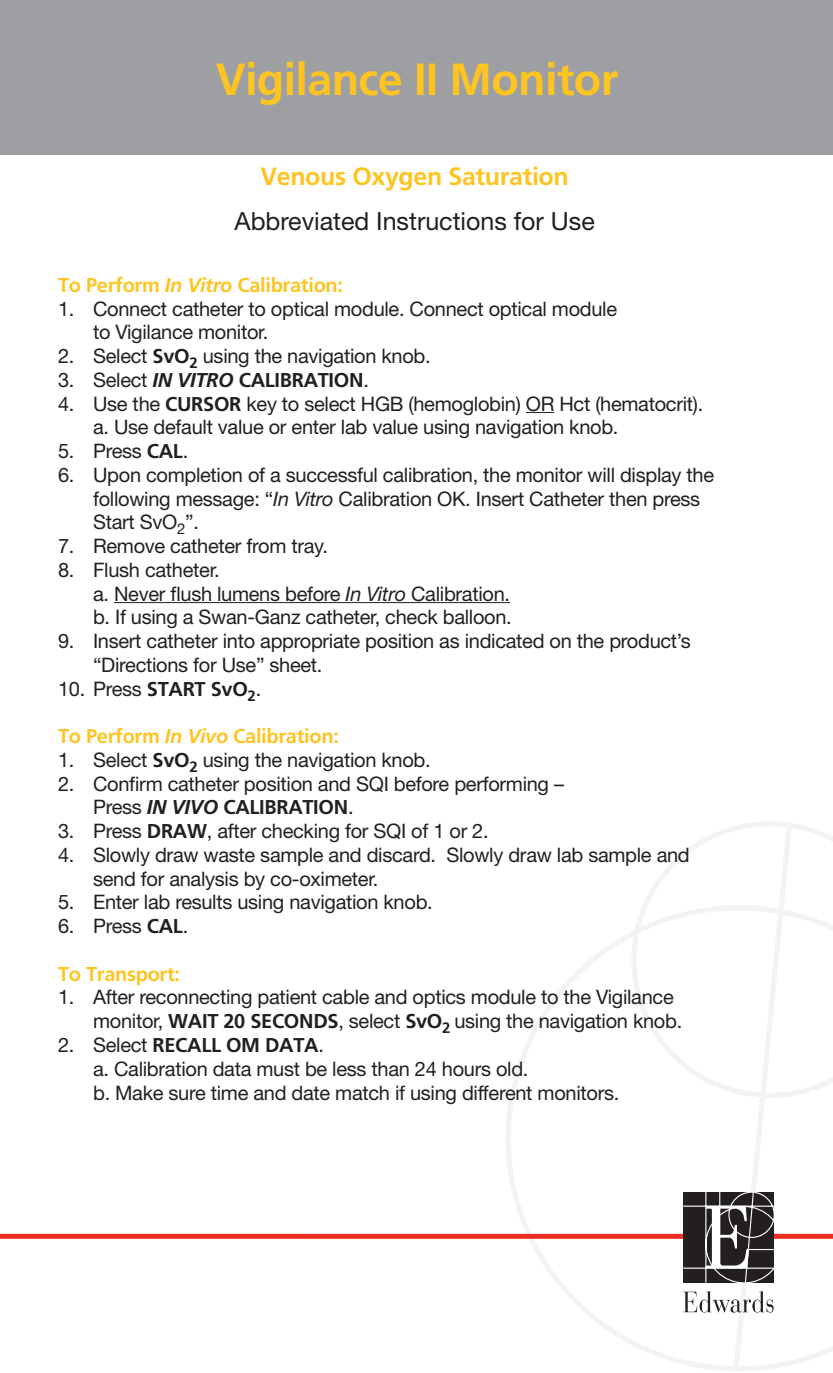
<style>
.page{position:relative;width:833px;height:1373px;background:#fff}
.page>*{position:absolute;margin:0;border:0;box-sizing:border-box;transform-origin:0 0}
.t1{font:700 45px "Frutiger";letter-spacing:-.015em;color:#fec422}
.t2{font:25px "Helvetica Neue";color:#231f20}
.t3{font:700 25px "Frutiger";letter-spacing:-.015em;color:#fec422}
.t4{font:20px/23.8px "Helvetica Neue";letter-spacing:-.015em;color:#231f20}
.t5{font:700 20px "Frutiger";letter-spacing:-.015em;color:#231f20}
.t6{font:700 20px "Frutiger";letter-spacing:-.015em;color:#fec422}
.s1{font-style:italic}
.s2{font-family:"Frutiger";font-weight:700}
.s3{font-family:"Helvetica Neue";font-weight:400}
</style>
<div class="page">
<svg style="left:503px;top:822px;width:329px;height:549px"></svg>
<div style="left:0;top:1233px;width:686px;height:5px;background:#ee2e22"></div>
<div style="left:770px;top:1233px;width:62px;height:5px;background:#ee2e22"></div>
<svg style="left:683px;top:1192px;width:90px;height:90px;background:#4e4a4b"></svg>
<svg style="left:683px;top:1290px;width:90px;height:22px"></svg>
<div style="left:0;top:0;width:832px;height:155px;background:#9d9fa2"></div>
<svg style="left:526px;top:412px;width:28px;height:1px"></svg>
<hr style="left:114px;top:602px;width:396px;height:1px;background:#231f20">
<h1 class="t1" style="left:216px;top:53px;width:404px">Vigilance II Monitor</h1>
<p class="t3" style="left:260px;top:162px;width:310px">Venous Oxygen Saturation</p>
<p class="t2" style="left:234px;top:206px;width:362px">Abbreviated Instructions for Use</p>
<p class="t6" style="left:58px;top:273px;width:286px">To Perform <span class="s1">In Vitro</span> Calibration:</p>
<p class="t4" style="left:93px;top:296px;width:525px;text-indent:-35px">1. Connect catheter to optical module. Connect optical module to Vigilance monitor.</p>
<p class="t4" style="left:58px;top:344px;width:374px">2. Select <span class="s2">SvO</span><sub>2</sub> using the navigation knob.</p>
<p class="t5" style="left:58px;top:368px;width:312px"><span class="s3">3. Select</span> <span class="s1">IN VITRO</span> CALIBRATION<span class="s3">.</span></p>
<p class="t4" style="left:93px;top:391px;width:611px;text-indent:-35px">4. Use the <span class="s2">CURSOR</span> key to select HGB (hemoglobin) OR Hct (hematocrit). a. Use default value or enter lab value using navigation knob.</p>
<p class="t4" style="left:58px;top:439px;width:132px">5. Press <span class="s2">CAL</span>.</p>
<p class="t4" style="left:93px;top:462px;width:622px;text-indent:-35px">6. Upon completion of a successful calibration, the monitor will display the following message: “<span class="s1">In Vitro</span> Calibration OK. Insert Catheter then press<br>Start SvO<sub>2</sub>”.</p>
<p class="t4" style="left:58px;top:534px;width:271px">7. Remove catheter from tray.</p>
<p class="t4" style="left:93px;top:557px;width:420px;text-indent:-35px">8. Flush catheter.<br>a. Never flush lumens before <span class="s1">In Vitro</span> Calibration. b. If using a Swan-Ganz catheter, check balloon.</p>
<p class="t4" style="left:93px;top:629px;width:599px;text-indent:-35px">9. Insert catheter into appropriate position as indicated on the product’s “Directions for Use” sheet.</p>
<p class="t4" style="left:58px;top:676px;width:205px">10. Press <span class="s2">START SvO</span><sub>2</sub>.</p>
<p class="t6" style="left:58px;top:724px;width:282px">To Perform <span class="s1">In Vivo</span> Calibration:</p>
<p class="t4" style="left:58px;top:747px;width:374px">1. Select <span class="s2">SvO</span><sub>2</sub> using the navigation knob.</p>
<p class="t4" style="left:58px;top:771px;width:507px">2. Confirm catheter position and SQI before performing –</p>
<p class="t5" style="left:93px;top:795px;width:262px"><span class="s3">Press</span> <span class="s1">IN VIVO</span> CALIBRATION<span class="s3">.</span></p>
<p class="t4" style="left:58px;top:819px;width:432px">3. Press <span class="s2">DRAW</span>, after checking for SQI of 1 or 2.</p>
<p class="t4" style="left:93px;top:842px;width:598px;text-indent:-35px">4. Slowly draw waste sample and discard. Slowly draw lab sample and send for analysis by co-oximeter.</p>
<p class="t4" style="left:58px;top:890px;width:376px">5. Enter lab results using navigation knob.</p>
<p class="t4" style="left:58px;top:914px;width:132px">6. Press <span class="s2">CAL</span>.</p>
<p class="t6" style="left:58px;top:962px;width:123px">To Transport:</p>
<p class="t4" style="left:93px;top:985px;width:582px;text-indent:-35px">1. After reconnecting patient cable and optics module to the Vigilance monitor, <span class="s2">wait</span></p>
<p class="t5" style="left:223px;top:1009px;width:63px">20 seconds</p>
<p class="t4" style="left:338px;top:1009px;width:345px">, select <span class="s2">SvO</span><sub>2</sub> using the navigation knob.</p>
<p class="t5" style="left:58px;top:1033px;width:267px"><span class="s3">2. Select</span> RECALL OM DATA<span class="s3">.</span></p>
<p class="t4" style="left:93px;top:1056px;width:527px">a. Calibration data must be less than 24 hours old.<br>b. Make sure time and date match if using different monitors.</p>
</div>
